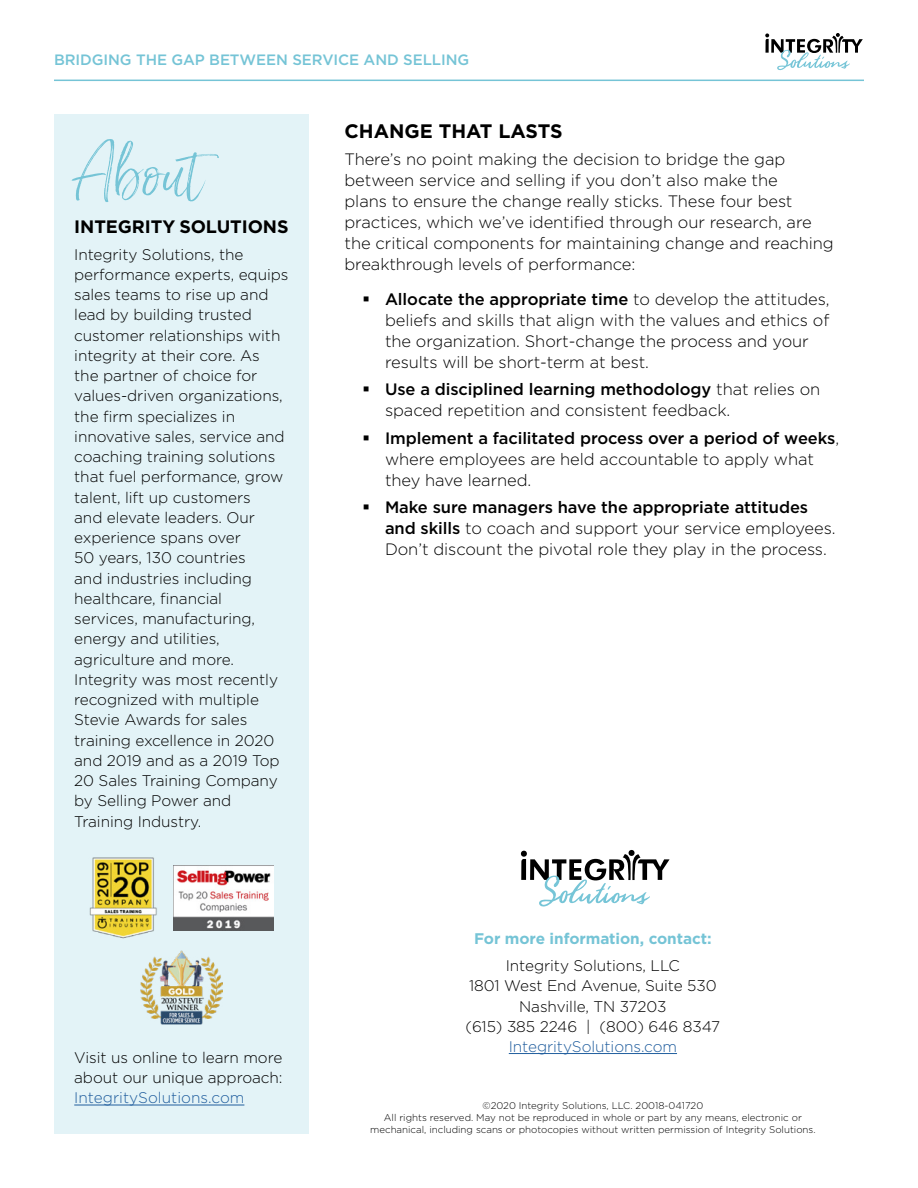
<style>
.page{position:relative;width:918px;height:1188px;background:#fff}
.page>*{position:absolute;margin:0;border:0;box-sizing:border-box;transform-origin:0 0}
.t1{font:61.5px "Saturday Script";color:#75c4d6}
.Sub-all_caps_13_15{font:700 19.5px "Gotham";color:#000}
.t2{font:700 18px "Gotham";letter-spacing:-.005em;color:#000}
.Body{font:300 16.5px/21px "Gotham";letter-spacing:-.005em;color:#000}
.t3{font:300 15.3px/20.2px "Gotham";letter-spacing:-.005em;color:#000}
.t4{font:700 15.3px "Gotham";letter-spacing:-.005em;color:#75c4d6}
.t5{font:300 15.3px "Gotham";letter-spacing:-.005em;color:#215e9e}
.t6{font:500 15px "Gotham";letter-spacing:-.005em;color:#75c4d6}
.t7{font:300 9.75px "Gotham";color:#000}
.s1{color:#215e9e}
.s2{font-weight:500}
</style>
<div class="page">
<hr style="left:54px;top:80px;width:810px;height:1px;background:#75c4d6">
<svg style="left:765px;top:33px;width:98px;height:37px"></svg>
<svg style="left:521px;top:850px;width:149px;height:57px"></svg>
<hr style="left:509px;top:1053px;width:168px;height:1px;background:#215e9e">
<div style="left:54px;top:114px;width:255px;height:1020px;background:#e3f3f7"></div>
<hr style="left:74px;top:1105px;width:170px;height:1px;background:#215e9e">
<img style="left:89px;top:857px;width:68px;height:82px">
<img style="left:173px;top:865px;width:101px;height:65px">
<img style="left:140px;top:950px;width:82px;height:75px">
<p class="t6" style="left:54px;top:50px;width:417px">BRIDGING THE GAP BETWEEN SERVICE AND SELLING</p>
<p class="t1" style="left:74px;top:136px;width:129px">About</p>
<p class="t2" style="left:74px;top:214px;width:216px">INTEGRITY SOLUTIONS</p>
<p class="t3" style="left:74px;top:244px;width:216px">Integrity Solutions, the performance experts, equips sales teams to rise up and lead by building trusted customer relationships with integrity at their core. As<br>the partner of choice for values-driven organizations, the firm specializes in innovative sales, service and coaching training solutions that fuel performance, grow talent, lift up customers<br>and elevate leaders. Our experience spans over<br>50 years, 130 countries<br>and industries including healthcare, financial services, manufacturing, energy and utilities, agriculture and more.<br>Integrity was most recently recognized with multiple<br>Stevie Awards for sales training excellence in 2020 and 2019 and as a 2019 Top<br>20 Sales Training Company by Selling Power and<br>Training Industry.</p>
<p class="t3" style="left:74px;top:1047px;width:210px;text-align:justify">Visit us online to learn more about our unique approach:<br><span class="s1">IntegritySolutions.com</span></p>
<p class="Sub-all_caps_13_15" style="left:345px;top:118px;width:220px">CHANGE THAT LASTS</p>
<p class="Body" style="left:345px;top:149px;width:491px">There’s no point making the decision to bridge the gap between service and selling if you don’t also make the<br>plans to ensure the change really sticks. These four best practices, which we’ve identified through our research, are the critical components for maintaining change and reaching breakthrough levels of performance:</p>
<p class="Body" style="left:385px;top:288px;width:446px"><span class="s2">Allocate the appropriate time</span> to develop the attitudes, beliefs and skills that align with the values and ethics of the organization. Short-change the process and your results will be short-term at best.</p>
<p class="Body" style="left:385px;top:379px;width:437px"><span class="s2">Use a disciplined learning methodology</span> that relies on spaced repetition and consistent feedback.</p>
<p class="Body" style="left:385px;top:427px;width:456px"><span class="s2">Implement a facilitated process over a period of weeks</span>, where employees are held accountable to apply what they have learned.</p>
<p class="Body" style="left:385px;top:496px;width:452px"><span class="s2">Make sure managers have the appropriate attitudes and skills</span> to coach and support your service employees.<br>Don’t discount the pivotal role they play in the process.</p>
<p class="t4" style="left:474px;top:928px;width:239px">For more information, contact:</p>
<p class="t3" style="left:506px;top:955px;width:176px">Integrity Solutions, LLC</p>
<p class="t3" style="left:469px;top:975px;width:249px">1801 West End Avenue, Suite 530</p>
<p class="t3" style="left:519px;top:996px;width:149px">Nashville, TN 37203</p>
<p class="t3" style="left:466px;top:1016px;width:256px">(615) 385 2246 | (800) 646 8347</p>
<p class="t5" style="left:509px;top:1037px;width:170px">IntegritySolutions.com</p>
<p class="t7" style="left:483px;top:1100px;width:222px">©2020 Integrity Solutions, LLC. 20018-041720</p>
<p class="t7" style="left:384px;top:1111px;width:420px">All rights reserved. May not be reproduced in whole or part by any means, electronic or</p>
<p class="t7" style="left:370px;top:1123px;width:447px">mechanical, including scans or photocopies without written permission of Integrity Solutions.</p>
</div>
